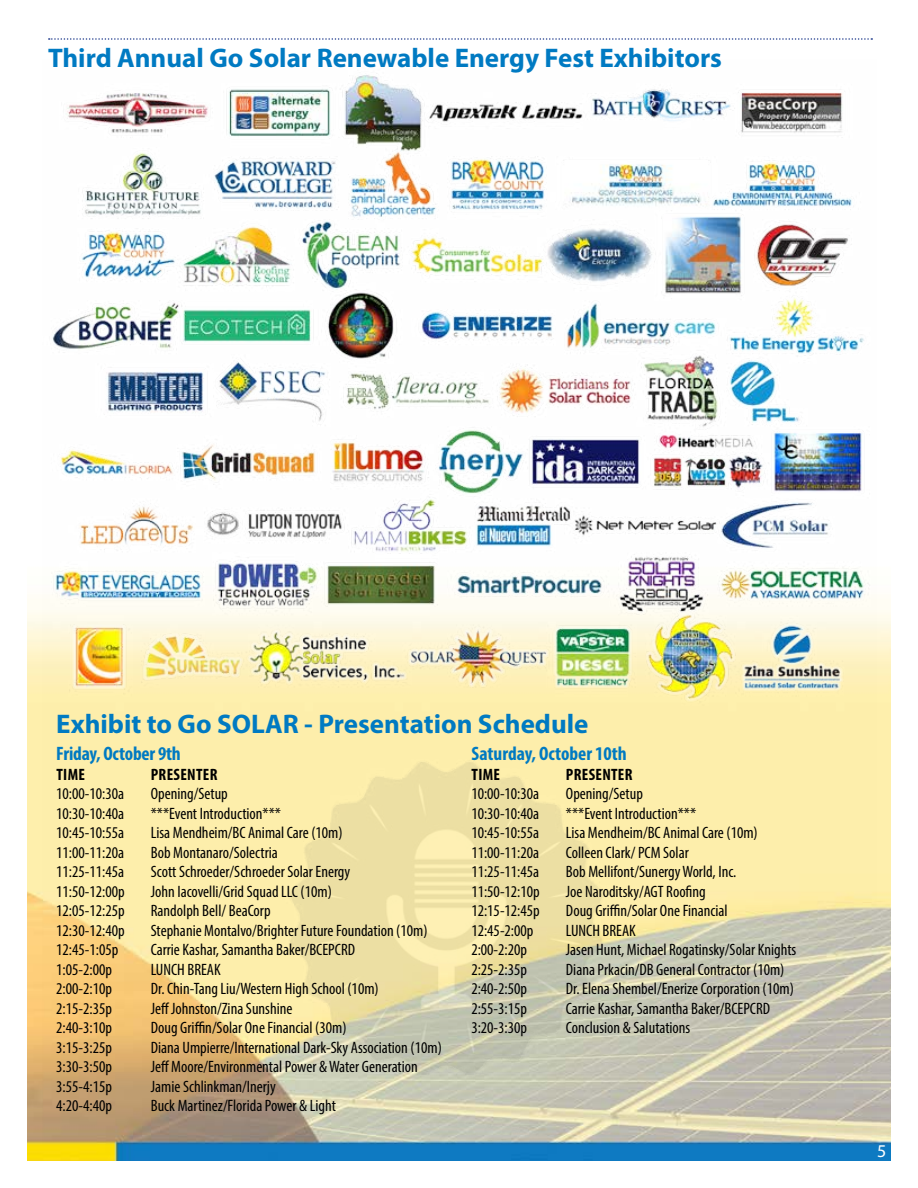
<style>
.page{position:relative;width:918px;height:1188px;background:#fff}
.page>*{position:absolute;margin:0;border:0;box-sizing:border-box;transform-origin:0 0}
.t1{font:700 27px "Myriad Pro";color:#007ac2}
.t2{font:700 condensed 19.5px "Myriad Pro";letter-spacing:-.005em;color:#007ac2}
.t3{font:18px "Myriad Pro";color:#fff}
.t4{font:condensed 16.5px "Myriad Pro";color:#000}
.t5{font:700 condensed 16.5px "Myriad Pro";letter-spacing:.02em;color:#000}
</style>
<div class="page">
<img style="left:27px;top:38px;width:864px;height:1123px">
<svg style="left:49px;top:38px;width:823px;height:2px"></svg>
<img style="left:43px;top:59px;width:834px;height:1086px">
<p class="t1" style="left:48px;top:40px;width:676px">Third Annual Go Solar Renewable Energy Fest Exhibitors</p>
<p class="t1" style="left:56px;top:707px;width:534px">Exhibit to Go SOLAR - Presentation Schedule</p>
<p class="t2" style="left:56px;top:742px;width:126px">Friday, October 9th</p>
<p class="t5" style="left:56px;top:764px;width:30px">TIME</p>
<p class="t5" style="left:151px;top:764px;width:68px">PRESENTER</p>
<p class="t4" style="left:56px;top:784px;width:69px">10:00-10:30a</p>
<p class="t4" style="left:151px;top:784px;width:79px">Opening/Setup</p>
<p class="t4" style="left:56px;top:803px;width:69px">10:30-10:40a</p>
<p class="t4" style="left:151px;top:803px;width:132px">***Event Introduction***</p>
<p class="t4" style="left:56px;top:823px;width:69px">10:45-10:55a</p>
<p class="t4" style="left:151px;top:823px;width:193px">Lisa Mendheim/BC Animal Care (10m)</p>
<p class="t4" style="left:56px;top:842px;width:69px">11:00-11:20a</p>
<p class="t4" style="left:151px;top:842px;width:129px">Bob Montanaro/Solectria</p>
<p class="t4" style="left:56px;top:862px;width:69px">11:25-11:45a</p>
<p class="t4" style="left:151px;top:862px;width:201px">Scott Schroeder/Schroeder Solar Energy</p>
<p class="t4" style="left:56px;top:881px;width:70px">11:50-12:00p</p>
<p class="t4" style="left:151px;top:881px;width:183px">John Iacovelli/Grid Squad LLC (10m)</p>
<p class="t4" style="left:56px;top:901px;width:70px">12:05-12:25p</p>
<p class="t4" style="left:151px;top:901px;width:121px">Randolph Bell/ BeaCorp</p>
<p class="t4" style="left:56px;top:920px;width:70px">12:30-12:40p</p>
<p class="t4" style="left:151px;top:920px;width:278px">Stephanie Montalvo/Brighter Future Foundation (10m)</p>
<p class="t4" style="left:56px;top:940px;width:64px">12:45-1:05p</p>
<p class="t4" style="left:151px;top:940px;width:206px">Carrie Kashar, Samantha Baker/BCEPCRD</p>
<p class="t4" style="left:56px;top:959px;width:57px">1:05-2:00p</p>
<p class="t4" style="left:151px;top:959px;width:72px">LUNCH BREAK</p>
<p class="t4" style="left:56px;top:979px;width:57px">2:00-2:10p</p>
<p class="t4" style="left:151px;top:979px;width:229px">Dr. Chin-Tang Liu/Western High School (10m)</p>
<p class="t4" style="left:56px;top:998px;width:57px">2:15-2:35p</p>
<p class="t4" style="left:151px;top:998px;width:143px">Jeff Johnston/Zina Sunshine</p>
<p class="t4" style="left:56px;top:1018px;width:57px">2:40-3:10p</p>
<p class="t4" style="left:151px;top:1018px;width:197px">Doug Griffin/Solar One Financial (30m)</p>
<p class="t4" style="left:56px;top:1037px;width:57px">3:15-3:25p</p>
<p class="t4" style="left:151px;top:1037px;width:293px">Diana Umpierre/International Dark-Sky Association (10m)</p>
<p class="t4" style="left:56px;top:1057px;width:57px">3:30-3:50p</p>
<p class="t4" style="left:151px;top:1057px;width:269px">Jeff Moore/Environmental Power &amp; Water Generation</p>
<p class="t4" style="left:56px;top:1076px;width:57px">3:55-4:15p</p>
<p class="t4" style="left:151px;top:1076px;width:127px">Jamie Schlinkman/Inerjy</p>
<p class="t4" style="left:56px;top:1096px;width:57px">4:20-4:40p</p>
<p class="t4" style="left:151px;top:1096px;width:187px">Buck Martinez/Florida Power &amp; Light</p>
<p class="t2" style="left:471px;top:742px;width:157px">Saturday, October 10th</p>
<p class="t5" style="left:472px;top:764px;width:30px">TIME</p>
<p class="t5" style="left:566px;top:764px;width:68px">PRESENTER</p>
<p class="t4" style="left:471px;top:784px;width:69px">10:00-10:30a</p>
<p class="t4" style="left:566px;top:784px;width:79px">Opening/Setup</p>
<p class="t4" style="left:471px;top:803px;width:69px">10:30-10:40a</p>
<p class="t4" style="left:566px;top:803px;width:132px">***Event Introduction***</p>
<p class="t4" style="left:471px;top:823px;width:69px">10:45-10:55a</p>
<p class="t4" style="left:566px;top:823px;width:193px">Lisa Mendheim/BC Animal Care (10m)</p>
<p class="t4" style="left:471px;top:842px;width:69px">11:00-11:20a</p>
<p class="t4" style="left:566px;top:842px;width:125px">Colleen Clark/ PCM Solar</p>
<p class="t4" style="left:471px;top:862px;width:69px">11:25-11:45a</p>
<p class="t4" style="left:566px;top:862px;width:172px">Bob Mellifont/Sunergy World, Inc.</p>
<p class="t4" style="left:471px;top:881px;width:70px">11:50-12:10p</p>
<p class="t4" style="left:566px;top:881px;width:141px">Joe Naroditsky/AGT Roofing</p>
<p class="t4" style="left:471px;top:901px;width:70px">12:15-12:45p</p>
<p class="t4" style="left:566px;top:901px;width:163px">Doug Griffin/Solar One Financial</p>
<p class="t4" style="left:471px;top:920px;width:64px">12:45-2:00p</p>
<p class="t4" style="left:566px;top:920px;width:72px">LUNCH BREAK</p>
<p class="t4" style="left:471px;top:940px;width:57px">2:00-2:20p</p>
<p class="t4" style="left:566px;top:940px;width:232px">Jasen Hunt, Michael Rogatinsky/Solar Knights</p>
<p class="t4" style="left:471px;top:959px;width:57px">2:25-2:35p</p>
<p class="t4" style="left:566px;top:959px;width:220px">Diana Prkacin/DB General Contractor (10m)</p>
<p class="t4" style="left:471px;top:979px;width:57px">2:40-2:50p</p>
<p class="t4" style="left:566px;top:979px;width:230px">Dr. Elena Shembel/Enerize Corporation (10m)</p>
<p class="t4" style="left:471px;top:998px;width:57px">2:55-3:15p</p>
<p class="t4" style="left:566px;top:998px;width:206px">Carrie Kashar, Samantha Baker/BCEPCRD</p>
<p class="t4" style="left:471px;top:1018px;width:57px">3:20-3:30p</p>
<p class="t4" style="left:566px;top:1018px;width:126px">Conclusion &amp; Salutations</p>
<p class="t3" style="left:877px;top:1140px;width:11px">5</p>
</div>
